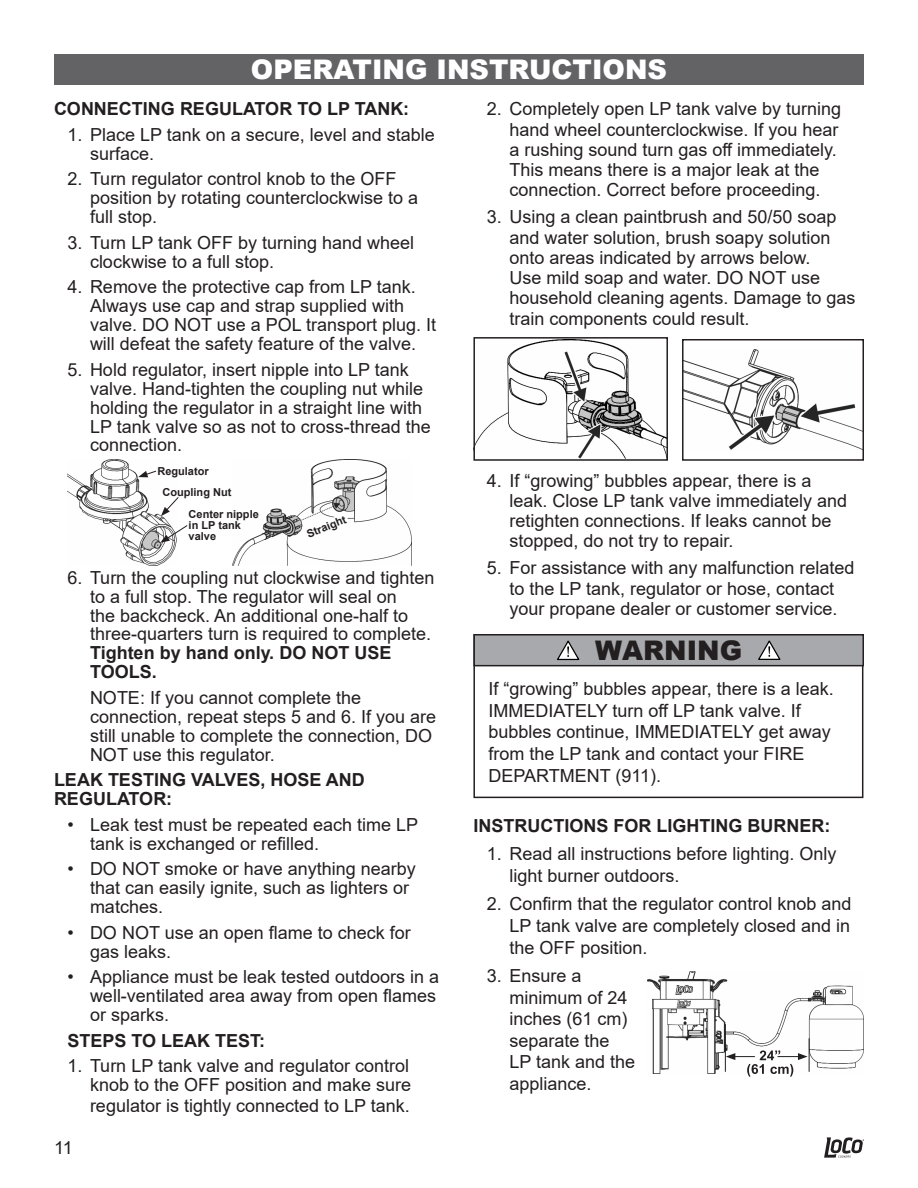
<style>
.page{position:relative;width:918px;height:1188px;background:#fff}
.page>*{position:absolute;margin:0;border:0;box-sizing:border-box;transform-origin:0 0}
.t1{font:900 27px "Arial";color:#fff}
.t2{font:900 27px "Arial";color:#231f20}
.t3{font:18px/18.9px "Arial";color:#231f20}
.t4{font:700 18px/18.9px "Arial";color:#231f20}
.t5{font:700 10.95px "Arial";color:#231f20}
.s1{font-weight:700}
</style>
<div class="page">
<svg style="left:824px;top:1137px;width:40px;height:21px"></svg>
<div style="left:54px;top:54px;width:810px;height:31px;background:#636366"></div>
<div style="left:473px;top:634px;width:390px;height:164px;border:2px solid #231f20"></div>
<div style="left:474px;top:635px;width:389px;height:31px;background:#a8a9ad"></div>
<div style="left:473px;top:634px;width:391px;height:32px;border:2px solid #231f20"></div>
<svg style="left:557px;top:640px;width:23px;height:21px"></svg>
<svg style="left:758px;top:640px;width:23px;height:20px"></svg>
<img style="left:68px;top:460px;width:109px;height:106px">
<img style="left:232px;top:460px;width:180px;height:105px">
<svg style="left:303px;top:513px;width:47px;height:27px"></svg>
<svg style="left:138px;top:470px;width:19px;height:7px"></svg>
<svg style="left:161px;top:496px;width:18px;height:20px"></svg>
<svg style="left:160px;top:525px;width:28px;height:18px"></svg>
<img style="left:685px;top:350px;width:176px;height:100px">
<div style="left:682px;top:339px;width:182px;height:122px;border:2px solid #231f20"></div>
<img style="left:476px;top:340px;width:189px;height:118px">
<div style="left:473px;top:337px;width:195px;height:124px;border:2px solid #231f20"></div>
<img style="left:647px;top:971px;width:217px;height:102px">
<hr style="left:725px;top:1024px;width:1px;height:48px;background:#231f20">
<hr style="left:809px;top:1038px;width:1px;height:34px;background:#231f20">
<svg style="left:726px;top:1050px;width:82px;height:27px"></svg>
<p class="t1" style="left:251px;top:50px;width:418px">OPERATING INSTRUCTIONS</p>
<p class="t4" style="left:54px;top:100px;width:357px">CONNECTING REGULATOR TO LP TANK:</p>
<p class="t3" style="left:90px;top:125px;width:346px;text-indent:-22px">1. Place LP tank on a secure, level and stable surface.</p>
<p class="t3" style="left:90px;top:170px;width:330px;text-indent:-22px">2. Turn regulator control knob to the OFF position by rotating counterclockwise to a full stop.</p>
<p class="t3" style="left:90px;top:233px;width:326px;text-indent:-22px">3. Turn LP tank OFF by turning hand wheel clockwise to a full stop.</p>
<p class="t3" style="left:90px;top:278px;width:348px;text-indent:-22px">4. Remove the protective cap from LP tank.<br>Always use cap and strap supplied with valve. DO NOT use a POL transport plug. It will defeat the safety feature of the valve.</p>
<p class="t3" style="left:90px;top:360px;width:342px;text-indent:-22px">5. Hold regulator, insert nipple into LP tank valve. Hand-tighten the coupling nut while holding the regulator in a straight line with LP tank valve so as not to cross-thread the connection.</p>
<p class="t3" style="left:509px;top:99px;width:333px;line-height:20.2px;text-indent:-22px">2. Completely open LP tank valve by turning hand wheel counterclockwise. If you hear a rushing sound turn gas off immediately.<br>This means there is a major leak at the connection. Correct before proceeding.</p>
<p class="t3" style="left:509px;top:207px;width:348px;line-height:20.2px;text-indent:-22px">3. Using a clean paintbrush and 50/50 soap and water solution, brush soapy solution onto areas indicated by arrows below.<br>Use mild soap and water. DO NOT use household cleaning agents. Damage to gas train components could result.</p>
<p class="t5" style="left:157px;top:464px;width:53px">Regulator</p>
<p class="t5" style="left:162px;top:484px;width:70px">Coupling Nut</p>
<p class="t5" style="left:189px;top:506px;width:72px">Center nipple</p>
<p class="t5" style="left:189px;top:517px;width:54px">in LP tank</p>
<p class="t5" style="left:189px;top:528px;width:29px">valve</p>
<p class="t5" style="left:304px;top:527px;width:43px;rotate:-22deg">Straight</p>
<p class="t3" style="left:90px;top:568px;width:346px;text-indent:-22px">6. Turn the coupling nut clockwise and tighten to a full stop. The regulator will seal on<br>the backcheck. An additional one-half to three-quarters turn is required to complete.<br><span class="s1">Tighten by hand only. DO NOT USE TOOLS.</span></p>
<p class="t3" style="left:90px;top:688px;width:348px">NOTE: If you cannot complete the connection, repeat steps 5 and 6. If you are still unable to complete the connection, DO NOT use this regulator.</p>
<p class="t4" style="left:54px;top:771px;width:312px">LEAK TESTING VALVES, HOSE AND<br>REGULATOR:</p>
<p class="t3" style="left:90px;top:815px;width:330px;text-indent:-22px">• Leak test must be repeated each time LP tank is exchanged or refilled.</p>
<p class="t3" style="left:90px;top:859px;width:327px;text-indent:-22px">• DO NOT smoke or have anything nearby that can easily ignite, such as lighters or matches.</p>
<p class="t3" style="left:90px;top:923px;width:322px;text-indent:-22px">• DO NOT use an open flame to check for gas leaks.</p>
<p class="t3" style="left:90px;top:967px;width:351px;text-indent:-22px">• Appliance must be leak tested outdoors in a well-ventilated area away from open flames or sparks.</p>
<p class="t4" style="left:68px;top:1031px;width:199px">STEPS TO LEAK TEST:</p>
<p class="t3" style="left:90px;top:1056px;width:323px;line-height:19.6px;text-align:justify;text-indent:-22px">1. Turn LP tank valve and regulator control knob to the OFF position and make sure regulator is tightly connected to LP tank.</p>
<p class="t3" style="left:54px;top:1138px;width:20px">11</p>
<p class="t3" style="left:509px;top:470px;width:339px;line-height:20.2px;text-indent:-22px">4. If “growing” bubbles appear, there is a leak. Close LP tank valve immediately and retighten connections. If leaks cannot be stopped, do not try to repair.</p>
<p class="t3" style="left:487px;top:558px;width:369px;line-height:20.2px;text-align:center">5. For assistance with any malfunction related to the LP tank, regulator or hose, contact<br>your propane dealer or customer service.</p>
<p class="t2" style="left:595px;top:631px;width:148px">WARNING</p>
<p class="t3" style="left:489px;top:678px;width:347px;line-height:21.6px">If “growing” bubbles appear, there is a leak.<br>IMMEDIATELY turn off LP tank valve. If bubbles continue, IMMEDIATELY get away from the LP tank and contact your FIRE DEPARTMENT (911).</p>
<p class="t4" style="left:473px;top:817px;width:358px">INSTRUCTIONS FOR LIGHTING BURNER:</p>
<p class="t3" style="left:509px;top:843px;width:329px;line-height:21.6px;text-indent:-22px">1. Read all instructions before lighting. Only light burner outdoors.</p>
<p class="t3" style="left:509px;top:893px;width:344px;line-height:21.6px;text-align:justify;text-indent:-22px">2. Confirm that the regulator control knob and LP tank valve are completely closed and in the OFF position.</p>
<p class="t3" style="left:509px;top:965px;width:127px;line-height:21.6px;text-indent:-22px">3. Ensure a minimum of 24 inches (61 cm) separate the<br>LP tank and the appliance.</p>
</div>
